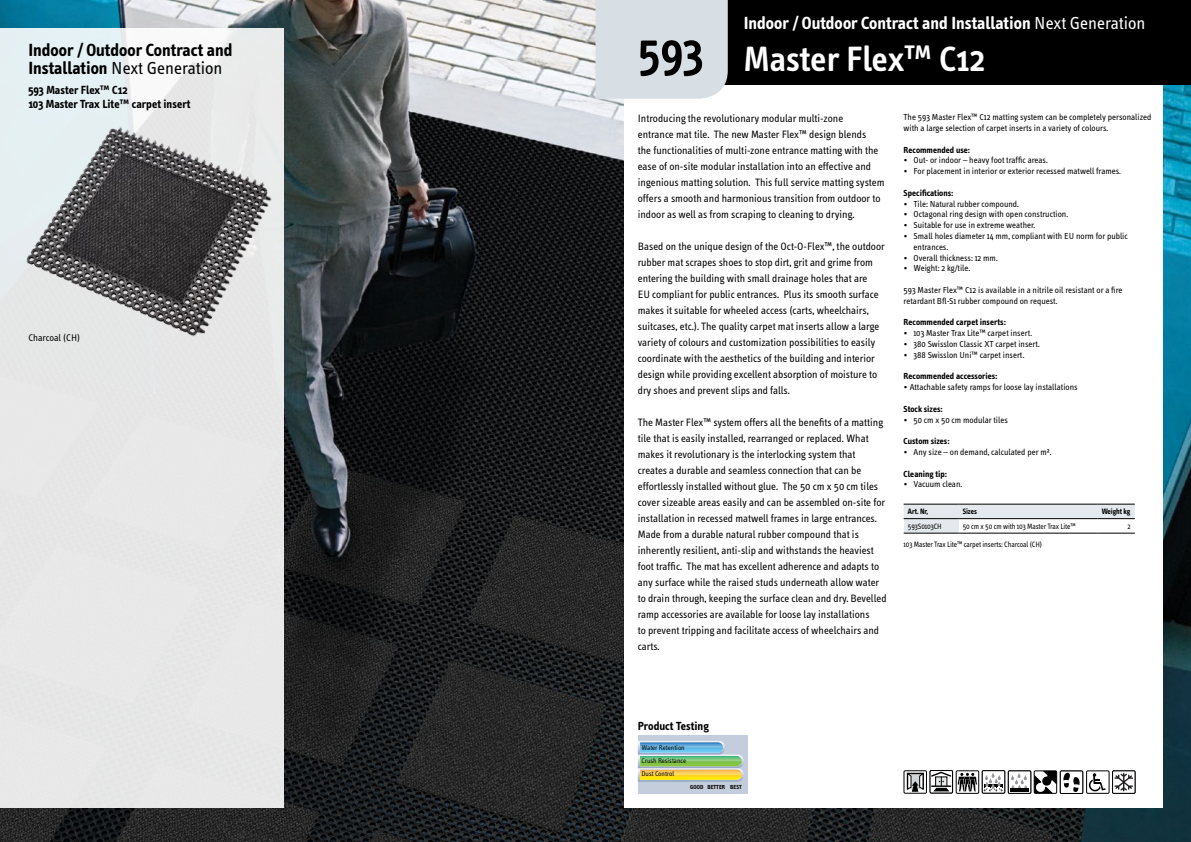
<style>
.page{position:relative;width:1191px;height:842px;background:#fff}
.page>*{position:absolute;margin:0;border:0;box-sizing:border-box;transform-origin:0 0}
.t1{font:600 36px "Info Text";color:#fff}
.t2{font:700 18px/18px "Info Text";color:#000}
.t3{font:700 18px "Info Text";color:#fff}
.t4{font:700 12px/14px "Info Text";color:#000}
.t5{font:11px/16px "Info Text";color:#000}
.t6{font:10px "Info Text";color:#000}
.t7{font:9px/10.8px "Info Text";color:#000}
.t8{font:700 9px "Info Text";color:#000}
.t9{font:8px "Info Text";letter-spacing:-.01em;color:#000;scale:.94 1}
.t10{font:700 8px "Info Text";letter-spacing:-.01em;color:#000;scale:.94 1}
.t11{font:7px/13.2px "Info Text";color:#000}
.t12{font:700 6px "Info Text";color:#000}
.s1{font-weight:400}
.s2{font-size:50px;color:#000}
</style>
<div class="page">
<img style="left:0;top:0;width:1191px;height:842px">
<div style="left:624px;top:85px;width:538px;height:722px;background:#fff"></div>
<div style="left:1112px;top:770px;width:23px;height:24px;border:1px solid #000"></div>
<svg style="left:1114px;top:773px;width:19px;height:18px"></svg>
<svg style="left:1008px;top:771px;width:22px;height:22px"></svg>
<div style="left:1008px;top:770px;width:23px;height:24px;border:1px solid #000"></div>
<hr style="left:1010px;top:788px;width:18px;height:3px;background:#000">
<svg style="left:1010px;top:773px;width:17px;height:15px"></svg>
<div style="left:1086px;top:770px;width:23px;height:24px;border:1px solid #000"></div>
<svg style="left:1088px;top:773px;width:17px;height:18px"></svg>
<div style="left:1060px;top:771px;width:23px;height:23px;border:1px solid #000"></div>
<svg style="left:1063px;top:773px;width:17px;height:19px"></svg>
<div style="left:1033px;top:770px;width:24px;height:24px;border:1px solid #000"></div>
<svg style="left:1034px;top:771px;width:22px;height:22px"></svg>
<div style="left:982px;top:770px;width:23px;height:23px;border:1px solid #000"></div>
<svg style="left:983px;top:773px;width:19px;height:18px"></svg>
<svg style="left:904px;top:771px;width:22px;height:22px"></svg>
<div style="left:903px;top:770px;width:23px;height:23px;border:1px solid #000"></div>
<svg style="left:906px;top:775px;width:18px;height:17px"></svg>
<div style="left:906px;top:773px;width:18px;height:17px;border:1px solid #000"></div>
<div style="left:929px;top:770px;width:24px;height:23px;border:1px solid #000"></div>
<div style="left:955px;top:770px;width:24px;height:24px;border:1px solid #000"></div>
<svg style="left:930px;top:771px;width:47px;height:21px"></svg>
<div style="left:0;top:28px;width:283px;height:780px;background:#e7e8e8"></div>
<div style="left:638px;top:735px;width:109px;height:59px;background:#c4cddb"></div>
<svg style="left:638px;top:741px;width:106px;height:41px;background:#acc699"></svg>
<img style="left:20px;top:123px;width:252px;height:214px">
<div style="left:625px;top:0;width:566px;height:85px;background:#000"></div>
<div style="left:595px;top:0;width:133px;height:99px;background:#d8dfe4"></div>
<div style="left:904px;top:505px;width:230px;height:13px;background:#e3e9ec"></div>
<div style="left:903px;top:519px;width:55px;height:14px;background:#e3e9ec"></div>
<hr style="left:903px;top:533px;width:55px;height:1px;background:#000">
<hr style="left:958px;top:533px;width:139px;height:1px;background:#000">
<hr style="left:1097px;top:533px;width:37px;height:1px;background:#000">
<hr style="left:903px;top:504px;width:55px;height:1px;background:#000">
<hr style="left:958px;top:504px;width:139px;height:1px;background:#000">
<hr style="left:1097px;top:504px;width:37px;height:1px;background:#000">
<hr style="left:903px;top:518px;width:55px;height:1px;background:#000">
<hr style="left:958px;top:518px;width:139px;height:1px;background:#000">
<hr style="left:1097px;top:518px;width:37px;height:1px;background:#000">
<h2 class="t2" style="left:28px;top:41px;width:206px">Indoor / Outdoor Contract and<br>Installation <span class="s1">Next Generation</span></h2>
<p class="t4" style="left:28px;top:83px;width:164px">593 Master Flex™ C12<br>103 Master Trax Lite™ carpet insert</p>
<p class="t6" style="left:28px;top:332px;width:53px">Charcoal (CH)</p>
<h2 class="t3" style="left:743px;top:13px;width:403px">Indoor / Outdoor Contract and Installation <span class="s1">Next Generation</span></h2>
<h1 class="t1" style="left:638px;top:38px;width:349px"><span class="s2">593</span> Master Flex™ C12</h1>
<p class="t5" style="left:638px;top:110px;width:248px">Introducing the revolutionary modular multi-zone<br>entrance mat tile. The new Master Flex™ design blends<br>the functionalities of multi-zone entrance matting with the ease of on-site modular installation into an effective and ingenious matting solution. This full service matting system offers a smooth and harmonious transition from outdoor to indoor as well as from scraping to cleaning to drying.</p>
<p class="t5" style="left:638px;top:238px;width:248px">Based on the unique design of the Oct-O-Flex™, the outdoor rubber mat scrapes shoes to stop dirt, grit and grime from entering the building with small drainage holes that are<br>EU compliant for public entrances. Plus its smooth surface makes it suitable for wheeled access (carts, wheelchairs, suitcases, etc.). The quality carpet mat inserts allow a large variety of colours and customization possibilities to easily coordinate with the aesthetics of the building and interior design while providing excellent absorption of moisture to dry shoes and prevent slips and falls.</p>
<p class="t5" style="left:638px;top:414px;width:250px">The Master Flex™ system offers all the benefits of a matting tile that is easily installed, rearranged or replaced. What makes it revolutionary is the interlocking system that creates a durable and seamless connection that can be effortlessly installed without glue. The 50 cm x 50 cm tiles cover sizeable areas easily and can be assembled on-site for installation in recessed matwell frames in large entrances.<br>Made from a durable natural rubber compound that is inherently resilient, anti-slip and withstands the heaviest foot traffic. The mat has excellent adherence and adapts to any surface while the raised studs underneath allow water to drain through, keeping the surface clean and dry. Bevelled ramp accessories are available for loose lay installations<br>to prevent tripping and facilitate access of wheelchairs and carts.</p>
<p class="t7" style="left:903px;top:112px;width:249px">The 593 Master Flex™ C12 matting system can be completely personalized with a large selection of carpet inserts in a variety of colours.</p>
<p class="t8" style="left:903px;top:144px;width:68px">Recommended use:</p>
<p class="t7" style="left:903px;top:155px;width:146px">• Out- or indoor – heavy foot traffic areas.</p>
<p class="t7" style="left:903px;top:166px;width:219px">• For placement in interior or exterior recessed matwell frames.</p>
<p class="t8" style="left:903px;top:188px;width:51px">Specifications:</p>
<p class="t7" style="left:903px;top:198px;width:117px">• Tile: Natural rubber compound.</p>
<p class="t7" style="left:903px;top:209px;width:166px">• Octagonal ring design with open construction.</p>
<p class="t7" style="left:903px;top:220px;width:133px">• Suitable for use in extreme weather.</p>
<p class="t7" style="left:913px;top:231px;width:216px;text-indent:-10px">• Small holes diameter 14 mm, compliant with EU norm for public entrances.</p>
<p class="t7" style="left:903px;top:252px;width:96px">• Overall thickness: 12 mm.</p>
<p class="t7" style="left:903px;top:263px;width:68px">• Weight: 2 kg/tile.</p>
<p class="t7" style="left:903px;top:285px;width:220px">593 Master Flex™ C12 is available in a nitrile oil resistant or a fire retardant Bfl-S1 rubber compound on request.</p>
<p class="t8" style="left:903px;top:317px;width:104px">Recommended carpet inserts:</p>
<p class="t7" style="left:903px;top:328px;width:130px">• 103 Master Trax Lite™ carpet insert.</p>
<p class="t7" style="left:903px;top:339px;width:138px">• 380 Swisslon Classic XT carpet insert.</p>
<p class="t7" style="left:903px;top:349px;width:122px">• 388 Swisslon Uni™ carpet insert.</p>
<p class="t8" style="left:903px;top:371px;width:95px">Recommended accessories:</p>
<p class="t7" style="left:903px;top:382px;width:175px">• Attachable safety ramps for loose lay installations</p>
<p class="t8" style="left:903px;top:404px;width:40px">Stock sizes:</p>
<p class="t7" style="left:903px;top:414px;width:106px">• 50 cm x 50 cm modular tiles</p>
<p class="t8" style="left:903px;top:436px;width:47px">Custom sizes:</p>
<p class="t7" style="left:903px;top:447px;width:149px">• Any size – on demand, calculated per m².</p>
<p class="t8" style="left:903px;top:468px;width:45px">Cleaning tip:</p>
<p class="t7" style="left:903px;top:479px;width:60px">• Vacuum clean.</p>
<p class="t10" style="left:908px;top:507px;width:23px">Art. Nr,</p>
<p class="t10" style="left:962px;top:507px;width:17px">Sizes</p>
<p class="t10" style="left:1101px;top:507px;width:32px">Weight kg</p>
<p class="t9" style="left:908px;top:522px;width:38px">593S0103CH</p>
<p class="t9" style="left:962px;top:522px;width:122px">50 cm x 50 cm with 103 Master Trax Lite™</p>
<p class="t9" style="left:1127px;top:522px;width:5px">2</p>
<p class="t9" style="left:903px;top:540px;width:149px">103 Master Trax Lite™ carpet inserts: Charcoal (CH)</p>
<p class="t4" style="left:638px;top:719px;width:73px">Product Testing</p>
<p class="t11" style="left:641px;top:741px;width:46px">Water Retention<br>Crush Resistance<br>Dust Control</p>
<p class="t12" style="left:690px;top:784px;width:53px">GOOD BETTER BEST</p>
</div>
